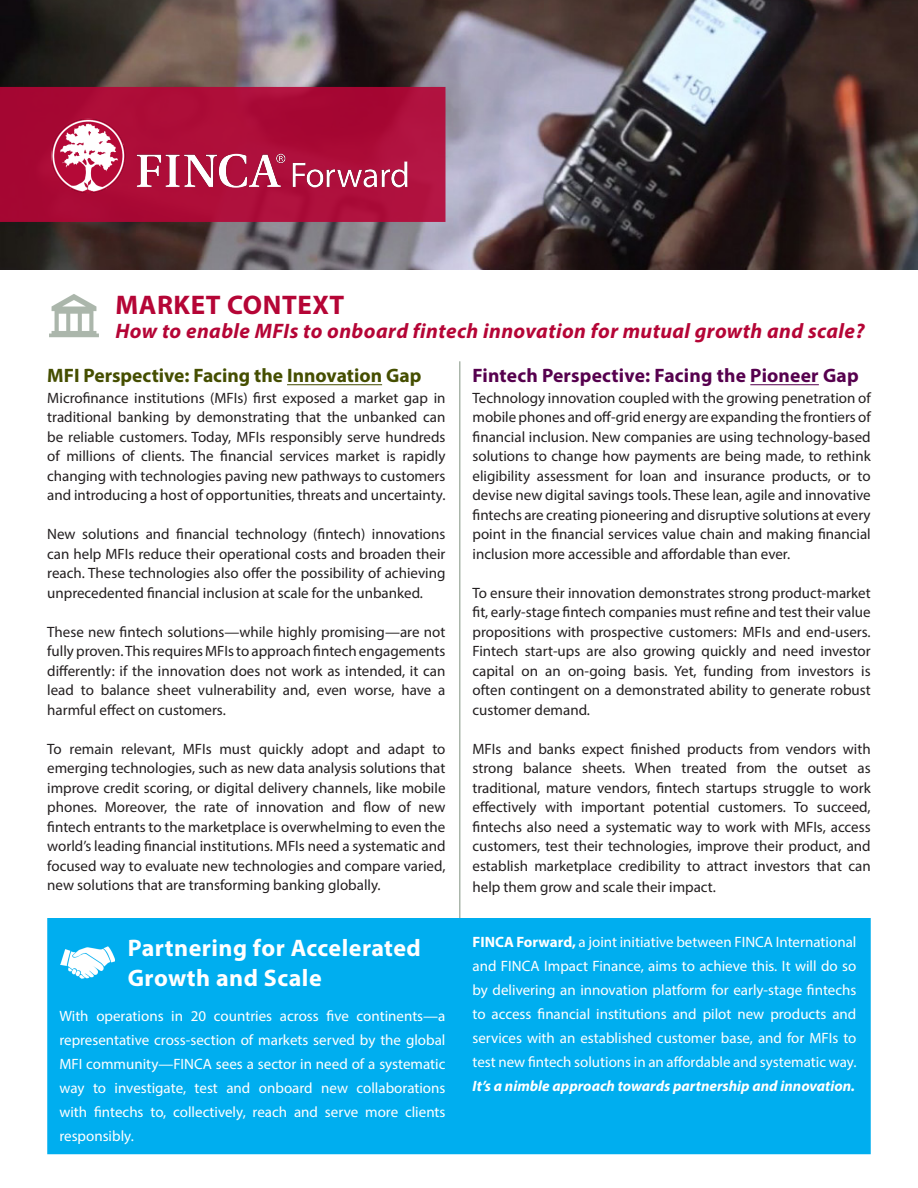
<style>
.page{position:relative;width:918px;height:1188px;background:#fff}
.page>*{position:absolute;margin:0;border:0;box-sizing:border-box;transform-origin:0 0}
.t1{font:700 27px "Myriad Pro";letter-spacing:.02em;color:#b50536}
.t2{font:700 24px/30px "Myriad Pro";letter-spacing:.02em;color:#fff}
.t3{font:italic 700 21px "Myriad Pro";letter-spacing:.02em;color:#b50536}
.heading_1{font:700 19.5px "Myriad Pro";letter-spacing:.01em;color:#56004e}
.heading_1-2{font:700 19.5px "Myriad Pro";color:#454e00}
.t4{font:15px/19.5px "Myriad Pro";color:#231f20;text-align:justify}
.t5{font:15px/24px "Myriad Pro";color:#fff;text-align:justify}
.s1{font-weight:700}
.s2{font-weight:700;font-style:italic}
</style>
<div class="page">
<hr style="left:459px;top:361px;width:1px;height:558px;background:#abb6ab">
<div style="left:47px;top:918px;width:824px;height:236px;background:#00aeef"></div>
<img style="left:0;top:0;width:918px;height:270px">
<div style="left:0;top:87px;width:446px;height:135px;background:#ab0b37;border:2px solid #b50536"></div>
<img style="left:51px;top:118px;width:375px;height:75px">
<hr style="left:287px;top:384px;width:95px;height:1px;background:#454e00">
<hr style="left:750px;top:384px;width:69px;height:1px;background:#56004e">
<svg style="left:49px;top:294px;width:50px;height:44px"></svg>
<svg style="left:61px;top:946px;width:54px;height:33px"></svg>
<p class="t1" style="left:116px;top:287px;width:230px">MARKET CONTEXT</p>
<p class="t3" style="left:116px;top:317px;width:751px">How to enable MFIs to onboard fintech innovation for mutual growth and scale?</p>
<p class="heading_1-2" style="left:47px;top:362px;width:376px">MFI Perspective: Facing the Innovation Gap</p>
<p class="t4" style="left:47px;top:388px;width:400px">Microfinance institutions (MFIs) first exposed a market gap in traditional banking by demonstrating that the unbanked can be reliable customers. Today, MFIs responsibly serve hundreds of millions of clients. The financial services market is rapidly changing with technologies paving new pathways to customers and introducing a host of opportunities, threats and uncertainty.</p>
<p class="t4" style="left:47px;top:524px;width:400px">New solutions and financial technology (fintech) innovations can help MFIs reduce their operational costs and broaden their reach. These technologies also offer the possibility of achieving unprecedented financial inclusion at scale for the unbanked.</p>
<p class="t4" style="left:47px;top:622px;width:400px">These new fintech solutions—while highly promising—are not fully proven. This requires MFIs to approach fintech engagements differently: if the innovation does not work as intended, it can lead to balance sheet vulnerability and, even worse, have a harmful effect on customers.</p>
<p class="t4" style="left:47px;top:739px;width:400px">To remain relevant, MFIs must quickly adopt and adapt to emerging technologies, such as new data analysis solutions that improve credit scoring, or digital delivery channels, like mobile phones. Moreover, the rate of innovation and flow of new fintech entrants to the marketplace is overwhelming to even the world’s leading financial institutions. MFIs need a systematic and focused way to evaluate new technologies and compare varied, new solutions that are transforming banking globally.</p>
<p class="heading_1" style="left:472px;top:362px;width:388px">Fintech Perspective: Facing the Pioneer Gap</p>
<p class="t4" style="left:472px;top:388px;width:400px">Technology innovation coupled with the growing penetration of mobile phones and off-grid energy are expanding the frontiers of financial inclusion. New companies are using technology-based solutions to change how payments are being made, to rethink eligibility assessment for loan and insurance products, or to devise new digital savings tools. These lean, agile and innovative fintechs are creating pioneering and disruptive solutions at every point in the financial services value chain and making financial inclusion more accessible and affordable than ever.</p>
<p class="t4" style="left:472px;top:583px;width:400px">To ensure their innovation demonstrates strong product-market fit, early-stage fintech companies must refine and test their value propositions with prospective customers: MFIs and end-users.<br>Fintech start-ups are also growing quickly and need investor capital on an on-going basis. Yet, funding from investors is often contingent on a demonstrated ability to generate robust customer demand.</p>
<p class="t4" style="left:472px;top:739px;width:400px">MFIs and banks expect finished products from vendors with strong balance sheets. When treated from the outset as traditional, mature vendors, fintech startups struggle to work effectively with important potential customers. To succeed, fintechs also need a systematic way to work with MFIs, access customers, test their technologies, improve their product, and establish marketplace credibility to attract investors that can</p>
<p class="t4" style="left:472px;top:877px;width:245px">help them grow and scale their impact.</p>
<p class="t2" style="left:128px;top:932px;width:295px">Partnering for Accelerated<br>Growth and Scale</p>
<p class="t5" style="left:472px;top:929px;width:385px"><span class="s1">FINCA Forward,</span> a joint initiative between FINCA International and FINCA Impact Finance, aims to achieve this. It will do so by delivering an innovation platform for early-stage fintechs to access financial institutions and pilot new products and services with an established customer base, and for MFIs to test new fintech solutions in an affordable and systematic way.<br><span class="s2">It’s a nimble approach towards partnership and innovation.</span></p>
<p class="t5" style="left:59px;top:1004px;width:388px">With operations in 20 countries across five continents—a representative cross-section of markets served by the global MFI community—FINCA sees a sector in need of a systematic way to investigate, test and onboard new collaborations with fintechs to, collectively, reach and serve more clients responsibly.</p>
</div>
